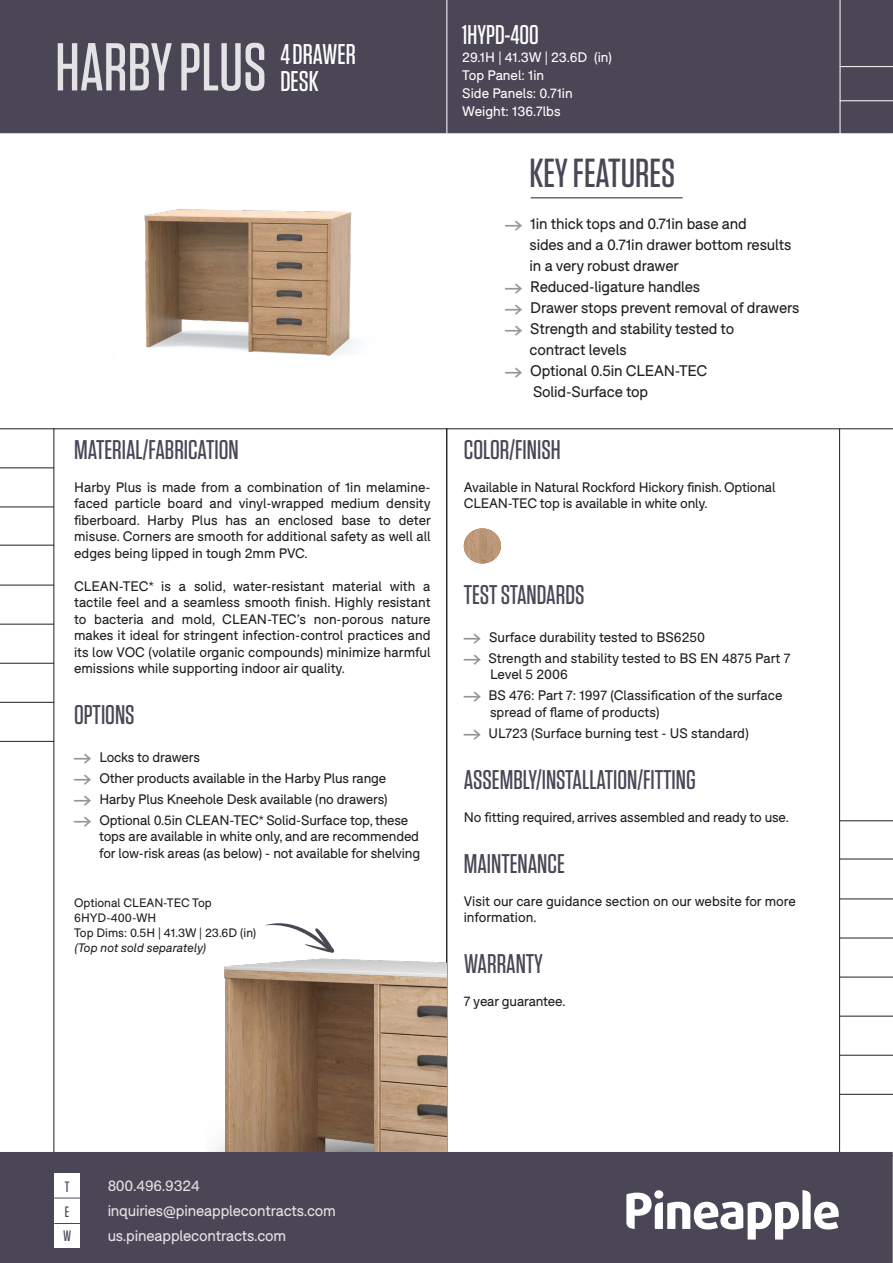
<style>
.page{position:relative;width:893px;height:1263px;background:#fff}
.page>*{position:absolute;margin:0;border:0;box-sizing:border-box;transform-origin:0 0}
.t1{font:500 67.5px "Tungsten";color:#fff}
.t2{font:500 40.5px "Tungsten";color:#4b4656}
.body_1_BLACK{font:500 28.5px "Tungsten";color:#fff}
.t3{font:500 27px "Tungsten";color:#4b4656}
.t4{font:500 27px "Tungsten";color:#fff}
.t5{font:15px "F37 Bolton";letter-spacing:-.01em;color:#231f20}
.t6{font:15px "F37 Bolton";letter-spacing:-.01em;color:#fff}
.t7{font:500 15px "Tungsten";color:#4b4656}
.t8{font:13.5px/16.5px "F37 Bolton";letter-spacing:-.01em;color:#231f20;text-align:justify}
.t9{font:13.5px "F37 Bolton";color:#fff}
.t10{font:12px "F37 Bolton";color:#231f20}
.t11{font:italic 12px "F37 Bolton";color:#231f20}
.s1{font-family:"Pinearrow";font-size:15px;color:#939598}
.s2{font-family:"Pinearrow";color:#939598}
</style>
<div class="page">
<div style="left:1px;top:1px;width:891px;height:131px;background:#4b4656"></div>
<div style="left:0;top:0;width:893px;height:133px;border:2px solid #4b4656"></div>
<div style="left:0;top:1152px;width:893px;height:111px;background:#4b4656"></div>
<hr style="left:840px;top:820px;width:53px;height:1px;background:#231f20">
<hr style="left:840px;top:977px;width:53px;height:1px;background:#231f20">
<hr style="left:840px;top:898px;width:53px;height:1px;background:#231f20">
<hr style="left:840px;top:1055px;width:53px;height:1px;background:#231f20">
<hr style="left:840px;top:1016px;width:53px;height:1px;background:#231f20">
<hr style="left:840px;top:938px;width:53px;height:1px;background:#231f20">
<hr style="left:840px;top:1094px;width:53px;height:1px;background:#231f20">
<hr style="left:840px;top:859px;width:53px;height:1px;background:#231f20">
<svg style="left:626px;top:1190px;width:213px;height:49px"></svg>
<div style="left:654px;top:1190px;width:9px;height:9px;background:#fff;border-radius:50%"></div>
<div style="left:54px;top:1173px;width:26px;height:25px;background:#fff"></div>
<div style="left:54px;top:1198px;width:26px;height:25px;background:#fff"></div>
<svg style="left:54px;top:1198px;width:26px;height:1px"></svg>
<hr style="left:840px;top:428px;width:53px;height:1px;background:#231f20">
<hr style="left:531px;top:197px;width:152px;height:1px;background:#231f20">
<hr style="left:840px;top:0;width:1px;height:135px;background:#fff">
<hr style="left:840px;top:66px;width:53px;height:1px;background:#fff">
<hr style="left:840px;top:100px;width:53px;height:1px;background:#fff">
<hr style="left:446px;top:0;width:1px;height:134px;background:#fff">
<hr style="left:0;top:507px;width:54px;height:1px;background:#231f20">
<hr style="left:0;top:663px;width:54px;height:1px;background:#231f20">
<hr style="left:0;top:585px;width:54px;height:1px;background:#231f20">
<hr style="left:0;top:428px;width:54px;height:1px;background:#231f20">
<hr style="left:0;top:741px;width:54px;height:1px;background:#231f20">
<hr style="left:0;top:702px;width:54px;height:1px;background:#231f20">
<hr style="left:0;top:624px;width:54px;height:1px;background:#231f20">
<hr style="left:0;top:467px;width:54px;height:1px;background:#231f20">
<hr style="left:0;top:545px;width:54px;height:1px;background:#231f20">
<div style="left:54px;top:1223px;width:26px;height:25px;background:#fff"></div>
<svg style="left:54px;top:1223px;width:26px;height:1px"></svg>
<img style="left:144px;top:209px;width:211px;height:147px">
<img style="left:464px;top:528px;width:37px;height:35px">
<img style="left:207px;top:958px;width:239px;height:194px">
<svg style="left:266px;top:923px;width:68px;height:30px"></svg>
<h1 class="t1" style="left:55px;top:32px;width:213px">HARBY PLUS</h1>
<p class="body_1_BLACK" style="left:280px;top:39px;width:77px">4 DRAWER</p>
<p class="body_1_BLACK" style="left:280px;top:66px;width:40px">DESK</p>
<p class="t3" style="left:74px;top:435px;width:166px">MATERIAL/FABRICATION</p>
<p class="t8" style="left:74px;top:479px;width:358px">Harby Plus is made from a combination of 1in melamine&shy;faced particle board and vinyl-wrapped medium density fiberboard. Harby Plus has an enclosed base to deter misuse. Corners are smooth for additional safety as well all edges being lipped in tough 2mm PVC.</p>
<p class="t8" style="left:74px;top:578px;width:358px">CLEAN-TEC* is a solid, water-resistant material with a tactile feel and a seamless smooth finish. Highly resistant to bacteria and mold, CLEAN-TEC’s non-porous nature makes it ideal for stringent infection-control practices and its low VOC (volatile organic compounds) minimize harmful emissions while supporting indoor air quality.</p>
<p class="t3" style="left:74px;top:701px;width:62px">OPTIONS</p>
<p class="t8" style="left:74px;top:749px;width:127px"><span class="s1">A</span> Locks to drawers</p>
<p class="t8" style="left:74px;top:770px;width:314px"><span class="s1">A</span> Other products available in the Harby Plus range</p>
<p class="t8" style="left:74px;top:791px;width:315px"><span class="s1">A</span> Harby Plus Kneehole Desk available (no drawers)</p>
<p class="t8" style="left:74px;top:812px;width:336px"><span class="s1">A</span> Optional 0.5in CLEAN-TEC* Solid-Surface top, these</p>
<p class="t8" style="left:99px;top:828px;width:321px">tops are available in white only, and are recommended</p>
<p class="t8" style="left:99px;top:845px;width:322px">for low-risk areas (as below) - not available for shelving</p>
<p class="t10" style="left:74px;top:895px;width:139px">Optional CLEAN-TEC Top</p>
<p class="t10" style="left:74px;top:910px;width:84px">6HYD-400-WH</p>
<p class="t10" style="left:74px;top:925px;width:184px">Top Dims: 0.5H | 41.3W | 23.6D (in)</p>
<p class="t11" style="left:74px;top:940px;width:133px">(Top not sold separately)</p>
<p class="t4" style="left:462px;top:20px;width:78px">1HYPD-400</p>
<p class="t9" style="left:462px;top:49px;width:151px">29.1H | 41.3W | 23.6D (in)</p>
<p class="t9" style="left:462px;top:67px;width:83px">Top Panel: 1in</p>
<p class="t9" style="left:462px;top:85px;width:112px">Side Panels: 0.71in</p>
<p class="t9" style="left:462px;top:103px;width:100px">Weight: 136.7lbs</p>
<p class="t2" style="left:529px;top:151px;width:148px">KEY FEATURES</p>
<p class="t5" style="left:505px;top:214px;width:243px"><span class="s2">A</span> 1in thick tops and 0.71in base and</p>
<p class="t5" style="left:529px;top:235px;width:263px">sides and a 0.71in drawer bottom results</p>
<p class="t5" style="left:529px;top:256px;width:151px">in a very robust drawer</p>
<p class="t5" style="left:505px;top:277px;width:197px"><span class="s2">A</span> Reduced-ligature handles</p>
<p class="t5" style="left:505px;top:298px;width:296px"><span class="s2">A</span> Drawer stops prevent removal of drawers</p>
<p class="t5" style="left:505px;top:319px;width:231px"><span class="s2">A</span> Strength and stability tested to</p>
<p class="t5" style="left:529px;top:340px;width:99px">contract levels</p>
<p class="t5" style="left:505px;top:361px;width:204px"><span class="s2">A</span> Optional 0.5in CLEAN-TEC</p>
<p class="t5" style="left:533px;top:382px;width:117px">Solid-Surface top</p>
<p class="t3" style="left:464px;top:435px;width:98px">COLOR/FINISH</p>
<p class="t8" style="left:464px;top:479px;width:313px">Available in Natural Rockford Hickory finish. Optional<br>CLEAN-TEC top is available in white only.</p>
<p class="t3" style="left:464px;top:581px;width:122px">TEST STANDARDS</p>
<p class="t8" style="left:464px;top:629px;width:243px"><span class="s1">A</span> Surface durability tested to BS6250</p>
<p class="t8" style="left:464px;top:650px;width:328px"><span class="s1">A</span> Strength and stability tested to BS EN 4875 Part 7</p>
<p class="t8" style="left:490px;top:666px;width:79px">Level 5 2006</p>
<p class="t8" style="left:464px;top:687px;width:320px"><span class="s1">A</span> BS 476: Part 7: 1997 (Classification of the surface</p>
<p class="t8" style="left:490px;top:704px;width:171px">spread of flame of products)</p>
<p class="t8" style="left:464px;top:725px;width:287px"><span class="s1">A</span> UL723 (Surface burning test - US standard)</p>
<p class="t3" style="left:464px;top:765px;width:234px">ASSEMBLY/INSTALLATION/FITTING</p>
<p class="t8" style="left:464px;top:809px;width:327px">No fitting required, arrives assembled and ready to use.</p>
<p class="t3" style="left:464px;top:849px;width:102px">MAINTENANCE</p>
<p class="t8" style="left:464px;top:893px;width:333px">Visit our care guidance section on our website for more information.</p>
<p class="t3" style="left:464px;top:950px;width:80px">WARRANTY</p>
<p class="t8" style="left:464px;top:993px;width:103px">7 year guarantee.</p>
<p class="t7" style="left:65px;top:1178px;width:6px">T</p>
<p class="t6" style="left:107px;top:1176px;width:94px">800.496.9324</p>
<p class="t7" style="left:65px;top:1203px;width:6px">E</p>
<p class="t6" style="left:107px;top:1202px;width:230px">inquiries@pineapplecontracts.com</p>
<p class="t7" style="left:63px;top:1228px;width:10px">W</p>
<p class="t6" style="left:107px;top:1227px;width:180px">us.pineapplecontracts.com</p>
</div>
